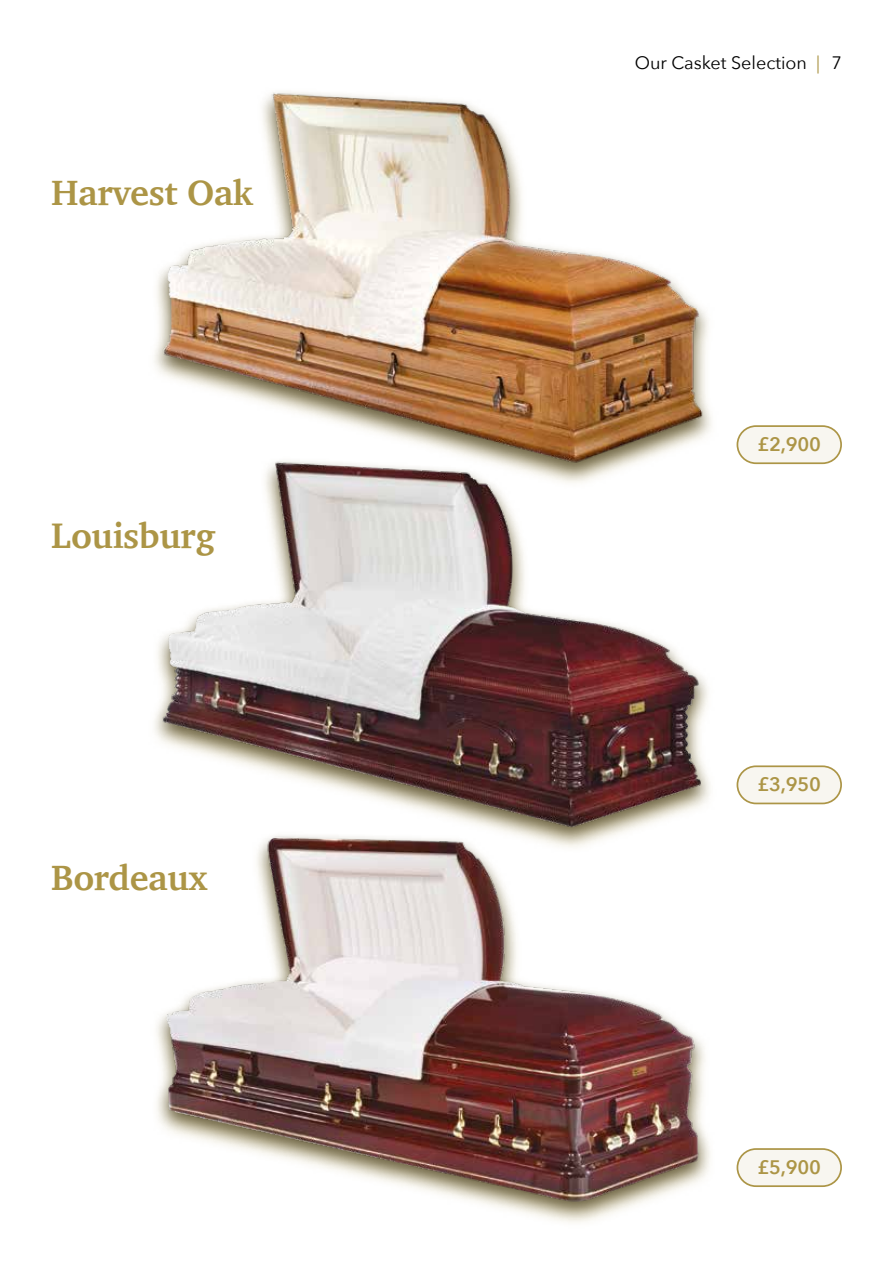
<style>
.page{position:relative;width:893px;height:1263px;background:#fff}
.page>*{position:absolute;margin:0;border:0;box-sizing:border-box;transform-origin:0 0}
.t1{font:700 36px "Charter";letter-spacing:-.01em;color:#ac9546}
.t2{font:600 19.5px "Avenir Next";letter-spacing:-.01em;color:#ac9546}
.t3{font:18px "Avenir Next";color:#000}
.s1{color:#ac9546}
</style>
<div class="page">
<img style="left:154px;top:91px;width:557px;height:363px">
<img style="left:154px;top:454px;width:556px;height:373px">
<img style="left:156px;top:827px;width:554px;height:389px">
<div style="left:737px;top:426px;width:104px;height:37px;background:#f8f6f0;border-radius:19px"></div>
<div style="left:737px;top:425px;width:105px;height:39px;border:2px solid #ac9546;border-radius:19px"></div>
<div style="left:737px;top:766px;width:104px;height:37px;background:#f8f6f0;border-radius:19px"></div>
<div style="left:737px;top:765px;width:105px;height:39px;border:2px solid #ac9546;border-radius:19px"></div>
<div style="left:737px;top:1149px;width:104px;height:37px;background:#f8f6f0;border-radius:19px"></div>
<div style="left:737px;top:1148px;width:105px;height:39px;border:2px solid #ac9546;border-radius:19px"></div>
<p class="t1" style="left:51px;top:162px;width:203px">Harvest Oak</p>
<p class="t1" style="left:51px;top:504px;width:165px">Louisburg</p>
<p class="t1" style="left:51px;top:846px;width:158px">Bordeaux</p>
<p class="t3" style="left:635px;top:48px;width:209px">Our Casket Selection <span class="s1">|</span> 7</p>
<p class="t2" style="left:757px;top:427px;width:65px">£2,900</p>
<p class="t2" style="left:757px;top:767px;width:65px">£3,950</p>
<p class="t2" style="left:757px;top:1150px;width:65px">£5,900</p>
</div>
